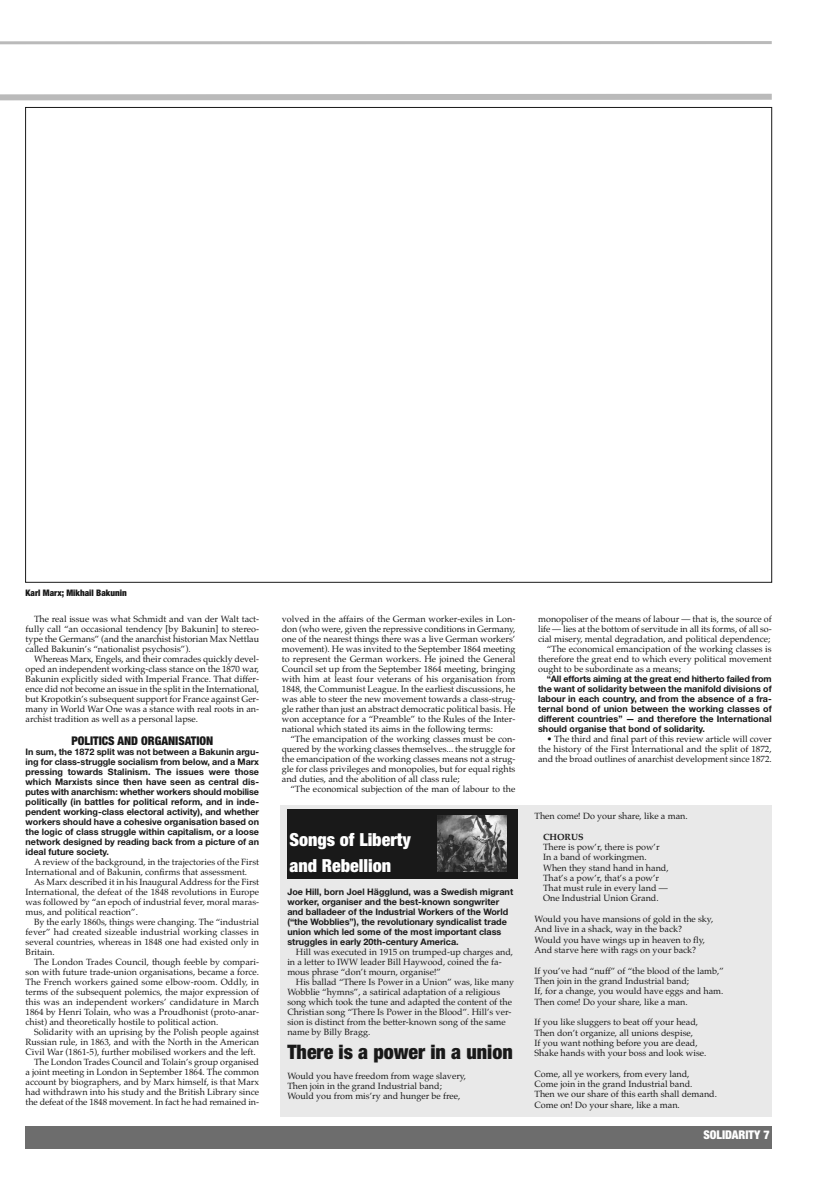
<style>
.page{position:relative;width:820px;height:1191px;background:#fff}
.page>*{position:absolute;margin:0;border:0;box-sizing:border-box;transform-origin:0 0}
.t1{font:900 condensed 20px "Helvetica Neue";color:#191919}
.t2{font:900 condensed 18px/26px "Helvetica Neue";color:#fff}
.t3{font:900 condensed 12px "Helvetica Neue";color:#191919}
.t4{font:900 condensed 12px "Helvetica Neue";color:#fff}
.t5{font:9px/10px "Palatino";color:#191919}
.t6{font:700 9px/10px "Helvetica Neue";color:#191919;text-align:justify}
.t7{font:900 condensed 9px "Helvetica Neue";color:#191919}
.t8{font:700 9px "Palatino";color:#191919}
</style>
<div class="page">
<div style="left:26px;top:1125px;width:745px;height:23px;background:#6d6d6d"></div>
<div style="left:280px;top:805px;width:491px;height:312px;background:#e9e9e9"></div>
<div style="left:287px;top:809px;width:231px;height:69px;background:#191919"></div>
<img style="left:437px;top:815px;width:69px;height:57px">
<svg style="left:0;top:41px;width:772px;height:4px"></svg>
<svg style="left:0;top:93px;width:772px;height:8px"></svg>
<p class="t7" style="left:26px;top:587px;width:103px">Karl Marx; Mikhail Bakunin</p>
<p class="t5" style="left:26px;top:613px;width:235px;text-align:justify;text-indent:9px">The real issue was what Schmidt and van der Walt tact&shy;fully call “an occasional tendency [by Bakunin] to stereo&shy;type the Germans” (and the anarchist historian Max Nettlau called Bakunin’s “nationalist psychosis”).</p>
<p class="t5" style="left:26px;top:653px;width:235px;text-align:justify;text-indent:9px">Whereas Marx, Engels, and their comrades quickly devel&shy;oped an independent working-class stance on the 1870 war, Bakunin explicitly sided with Imperial France. That differ&shy;ence did not become an issue in the split in the International, but Kropotkin’s subsequent support for France against Ger&shy;many in World War One was a stance with real roots in an&shy;archist tradition as well as a personal lapse.</p>
<h3 class="t3" style="left:71px;top:733px;width:143px">POLITICS AND ORGANISATION</h3>
<p class="t6" style="left:26px;top:746px;width:235px">In sum, the 1872 split was not between a Bakunin argu&shy;ing for class-struggle socialism from below, and a Marx pressing towards Stalinism. The issues were those which Marxists since then have seen as central dis&shy;putes with anarchism: whether workers should mobilise politically (in battles for political reform, and in inde&shy;pendent working-class electoral activity), and whether workers should have a cohesive organisation based on the logic of class struggle within capitalism, or a loose network designed by reading back from a picture of an ideal future society.</p>
<p class="t5" style="left:26px;top:856px;width:235px;text-indent:9px">A review of the background, in the trajectories of the First<br>International and of Bakunin, confirms that assessment.</p>
<p class="t5" style="left:26px;top:876px;width:235px;text-align:justify;text-indent:9px">As Marx described it in his Inaugural Address for the First International, the defeat of the 1848 revolutions in Europe was followed by “an epoch of industrial fever, moral maras&shy;mus, and political reaction”.</p>
<p class="t5" style="left:26px;top:916px;width:235px;text-align:justify;text-indent:9px">By the early 1860s, things were changing. The “industrial fever” had created sizeable industrial working classes in several countries, whereas in 1848 one had existed only in Britain.</p>
<p class="t5" style="left:26px;top:956px;width:235px;text-align:justify;text-indent:9px">The London Trades Council, though feeble by compari&shy;son with future trade-union organisations, became a force.<br>The French workers gained some elbow-room. Oddly, in terms of the subsequent polemics, the major expression of this was an independent workers’ candidature in March 1864 by Henri Tolain, who was a Proudhonist (proto-anar&shy;chist) and theoretically hostile to political action.</p>
<p class="t5" style="left:34px;top:1026px;width:226px">Solidarity with an uprising by the Polish people against</p>
<p class="t5" style="left:26px;top:1036px;width:235px">Russian rule, in 1863, and with the North in the American</p>
<p class="t5" style="left:26px;top:1046px;width:232px">Civil War (1861-5), further mobilised workers and the left.</p>
<p class="t5" style="left:34px;top:1056px;width:226px">The London Trades Council and Tolain’s group organised</p>
<p class="t5" style="left:26px;top:1066px;width:235px">a joint meeting in London in September 1864. The common</p>
<p class="t5" style="left:26px;top:1076px;width:235px">account by biographers, and by Marx himself, is that Marx</p>
<p class="t5" style="left:26px;top:1086px;width:235px">had withdrawn into his study and the British Library since</p>
<p class="t5" style="left:26px;top:1096px;width:235px">the defeat of the 1848 movement. In fact he had remained in-</p>
<p class="t5" style="left:282px;top:613px;width:235px;text-align:justify">volved in the affairs of the German worker-exiles in Lon&shy;don (who were, given the repressive conditions in Germany, one of the nearest things there was a live German workers’ movement). He was invited to the September 1864 meeting to represent the German workers. He joined the General Council set up from the September 1864 meeting, bringing with him at least four veterans of his organisation from 1848, the Communist League. In the earliest discussions, he was able to steer the new movement towards a class-strug&shy;gle rather than just an abstract democratic political basis. He won acceptance for a “Preamble” to the Rules of the Inter&shy;national which stated its aims in the following terms:</p>
<p class="t5" style="left:282px;top:733px;width:235px;text-align:justify;text-indent:9px">“The emancipation of the working classes must be con&shy;quered by the working classes themselves... the struggle for the emancipation of the working classes means not a strug&shy;gle for class privileges and monopolies, but for equal rights and duties, and the abolition of all class rule;</p>
<p class="t5" style="left:290px;top:783px;width:226px">“The economical subjection of the man of labour to the</p>
<h2 class="t2" style="left:289px;top:826px;width:123px">Songs of Liberty and Rebellion</h2>
<p class="t6" style="left:287px;top:887px;width:227px;text-align:left">Joe Hill, born Joel Hägglund, was a Swedish migrant worker, organiser and the best-known songwriter and balladeer of the Industrial Workers of the World (“the Wobblies”), the revolutionary syndicalist trade union which led some of the most important class struggles in early 20th-century America.</p>
<p class="t5" style="left:287px;top:947px;width:227px;text-indent:9px">Hill was executed in 1915 on trumped-up charges and, in a letter to IWW leader Bill Haywood, coined the fa&shy;mous phrase “don’t mourn, organise!”</p>
<p class="t5" style="left:287px;top:977px;width:228px;text-indent:9px">His ballad “There Is Power in a Union” was, like many Wobblie “hymns”, a satirical adaptation of a religious song which took the tune and adapted the content of the Christian song “There Is Power in the Blood”. Hill’s ver&shy;sion is distinct from the better-known song of the same name by Billy Bragg.</p>
<h1 class="t1" style="left:287px;top:1039px;width:227px">There is a power in a union</h1>
<p class="t5" style="left:287px;top:1071px;width:180px">Would you have freedom from wage slavery,<br>Then join in the grand Industrial band;<br>Would you from mis’ry and hunger be free,</p>
<p class="t5" style="left:538px;top:613px;width:235px">monopoliser of the means of labour — that is, the source of</p>
<p class="t5" style="left:538px;top:623px;width:235px">life — lies at the bottom of servitude in all its forms, of all so-</p>
<p class="t5" style="left:538px;top:633px;width:233px">cial misery, mental degradation, and political dependence;</p>
<p class="t5" style="left:546px;top:643px;width:226px">“The economical emancipation of the working classes is</p>
<p class="t5" style="left:538px;top:653px;width:235px">therefore the great end to which every political movement</p>
<p class="t5" style="left:538px;top:663px;width:144px">ought to be subordinate as a means;</p>
<p class="t6" style="left:538px;top:673px;width:235px;text-indent:9px">“All efforts aiming at the great end hitherto failed from the want of solidarity between the manifold divisions of labour in each country, and from the absence of a fra&shy;ternal bond of union between the working classes of different countries” — and therefore the International should organise that bond of solidarity.</p>
<p class="t5" style="left:538px;top:733px;width:235px;text-align:justify;text-indent:9px">• The third and final part of this review article will cover the history of the First International and the split of 1872, and the broad outlines of anarchist development since 1872.</p>
<p class="t5" style="left:534px;top:811px;width:154px">Then come! Do your share, like a man.</p>
<p class="t8" style="left:543px;top:831px;width:42px">CHORUS</p>
<p class="t5" style="left:543px;top:841px;width:127px;line-height:10.3px">There is pow’r, there is pow’r<br>In a band of workingmen.<br>When they stand hand in hand,<br>That’s a pow’r, that’s a pow’r<br>That must rule in every land —<br>One Industrial Union Grand.</p>
<p class="t5" style="left:534px;top:913px;width:180px;line-height:10.3px">Would you have mansions of gold in the sky, And live in a shack, way in the back?<br>Would you have wings up in heaven to fly, And starve here with rags on your back?</p>
<p class="t5" style="left:534px;top:965px;width:191px;line-height:10.3px">If you’ve had “nuff” of “the blood of the lamb,” Then join in the grand Industrial band;<br>If, for a change, you would have eggs and ham.<br>Then come! Do your share, like a man.</p>
<p class="t5" style="left:534px;top:1017px;width:173px;line-height:10.3px">If you like sluggers to beat off your head, Then don’t organize, all unions despise,<br>If you want nothing before you are dead, Shake hands with your boss and look wise.</p>
<p class="t5" style="left:534px;top:1068px;width:184px;line-height:10.3px">Come, all ye workers, from every land,<br>Come join in the grand Industrial band.<br>Then we our share of this earth shall demand.<br>Come on! Do your share, like a man.</p>
<h3 class="t4" style="left:703px;top:1127px;width:68px">SOLIDARITY 7</h3>
</div>
